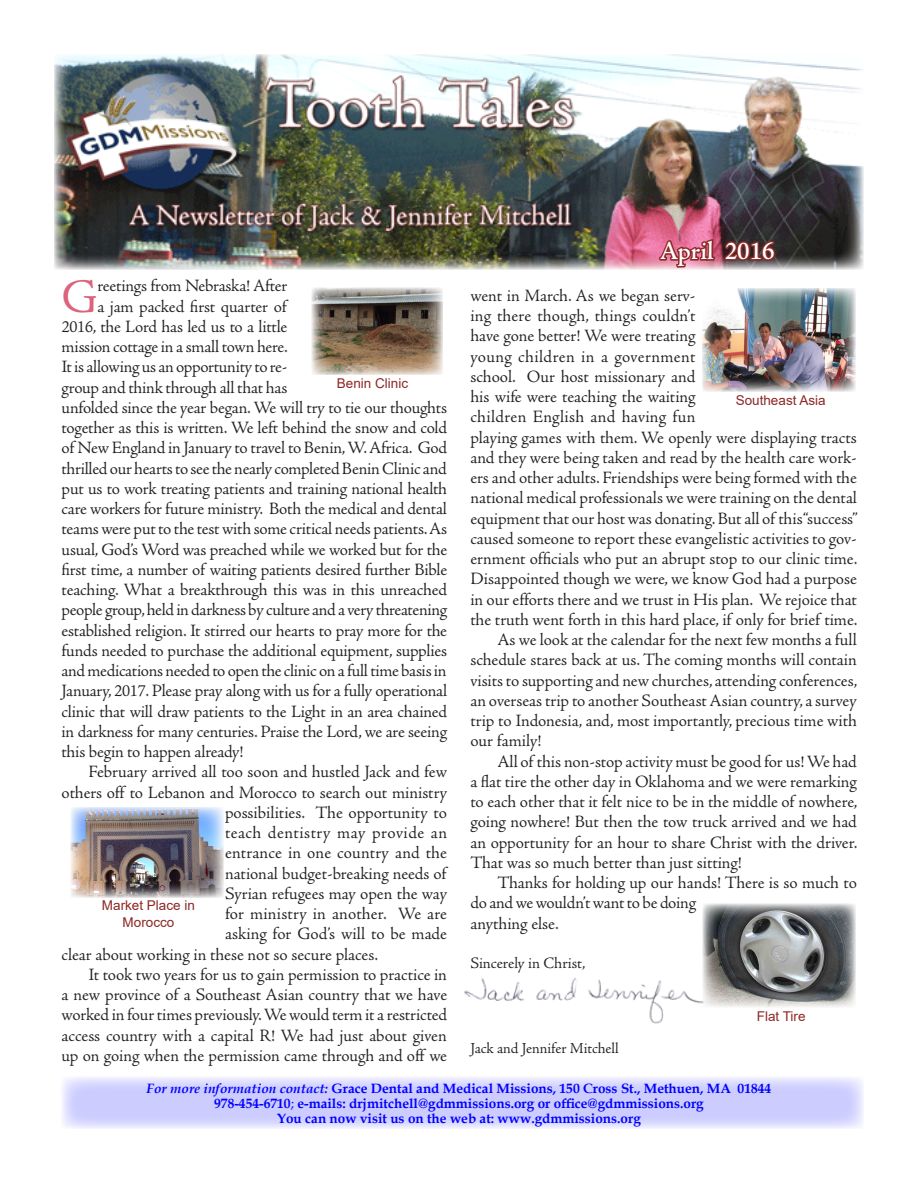
<style>
.page{position:relative;width:918px;height:1188px;background:#fff}
.page>*{position:absolute;margin:0;border:0;box-sizing:border-box;transform-origin:0 0}
._2Body11{font:49.95px "Adobe Jenson";color:#dc637c}
.t1{font:600 27px "Adobe Jenson";color:#fff}
._2Body11-2{font:18px/20.2px "Adobe Jenson";letter-spacing:-.01em;color:#231f20;text-align:justify}
._2Body11-3{font:18px "Adobe Jenson";letter-spacing:.025em;color:#231f20}
._2Body11-4{font:18px "Adobe Jenson";letter-spacing:.01em;color:#231f20}
._2Body11-5{font:16.5px "Adobe Jenson";color:#231f20}
._2Body11-6{font:15.9px "Adobe Jenson";letter-spacing:-.005em;color:#231f20}
.Body_Text{font:700 13.5px "Book Antiqua";color:#00f}
._6photo{font:13.5px "Arial";color:#8c2825}
.s1{font-style:italic}
.s2{font-weight:400}
</style>
<div class="page">
<img style="left:54px;top:54px;width:810px;height:216px">
<svg style="left:62px;top:1077px;width:801px;height:52px;background:#d4d4ff"></svg>
<img style="left:659px;top:148px;width:57px;height:122px">
<svg style="left:723px;top:229px;width:54px;height:41px;background:#674444"></svg>
<img style="left:464px;top:973px;width:239px;height:51px">
<img style="left:70px;top:807px;width:154px;height:91px">
<img style="left:703px;top:904px;width:153px;height:103px">
<img style="left:702px;top:288px;width:153px;height:104px">
<img style="left:312px;top:288px;width:131px;height:87px">
<p class="t1" style="left:660px;top:237px;width:116px">April 2016</p>
<p class="_2Body11-2" style="left:470px;top:286px;width:389px;text-align:left">went in March. As we began serv-<br>ing there though, things couldn’t<br>have gone better! We were treating<br>young children in a government<br>school. Our host missionary and<br>his wife were teaching the waiting<br>children English and having fun<br>playing games with them. We openly were displaying tracts and they were being taken and read by the health care work&shy;ers and other adults. Friendships were being formed with the national medical professionals we were training on the dental equipment that our host was donating. But all of this “success” caused someone to report these evangelistic activities to gov&shy;ernment officials who put an abrupt stop to our clinic time.<br>Disappointed though we were, we know God had a purpose in our efforts there and we trust in His plan. We rejoice that the truth went forth in this hard place, if only for brief time.</p>
<p class="_2Body11-2" style="left:470px;top:630px;width:388px;text-indent:27px">As we look at the calendar for the next few months a full schedule stares back at us. The coming months will contain visits to supporting and new churches, attending conferences, an overseas trip to another Southeast Asian country, a survey trip to Indonesia, and, most importantly, precious time with our family!</p>
<p class="_2Body11-2" style="left:470px;top:752px;width:389px;text-indent:27px">All of this non-stop activity must be good for us! We had a flat tire the other day in Oklahoma and we were remarking to each other that it felt nice to be in the middle of nowhere, going nowhere! But then the tow truck arrived and we had an opportunity for an hour to share Christ with the driver.<br>That was so much better than just sitting!</p>
<p class="_2Body11-2" style="left:470px;top:873px;width:388px;text-align:left;text-indent:27px">Thanks for holding up our hands! There is so much to do and we wouldn’t want to be doing<br>anything else.</p>
<p class="_2Body11-5" style="left:470px;top:955px;width:117px">Sincerely in Christ,</p>
<p class="_2Body11" style="left:62px;top:270px;width:38px">G</p>
<p class="_2Body11-2" style="left:97px;top:276px;width:191px">reetings from Nebraska! After</p>
<p class="_2Body11-2" style="left:97px;top:297px;width:191px">a jam packed first quarter of</p>
<p class="_2Body11-2" style="left:62px;top:317px;width:227px">2016, the Lord has led us to a little</p>
<p class="_2Body11-2" style="left:62px;top:337px;width:228px">mission cottage in a small town here.</p>
<p class="_2Body11-2" style="left:62px;top:357px;width:227px">It is allowing us an opportunity to re-</p>
<p class="_2Body11-2" style="left:62px;top:378px;width:227px">group and think through all that has</p>
<p class="_2Body11-2" style="left:62px;top:398px;width:387px">unfolded since the year began. We will try to tie our thoughts</p>
<p class="_2Body11-2" style="left:62px;top:418px;width:387px">together as this is written. We left behind the snow and cold</p>
<p class="_2Body11-2" style="left:62px;top:438px;width:387px">of New England in January to travel to Benin, W. Africa. God</p>
<p class="_2Body11-2" style="left:62px;top:459px;width:387px">thrilled our hearts to see the nearly completed Benin Clinic and</p>
<p class="_2Body11-2" style="left:62px;top:479px;width:387px">put us to work treating patients and training national health</p>
<p class="_2Body11-2" style="left:62px;top:499px;width:387px">care workers for future ministry. Both the medical and dental</p>
<p class="_2Body11-2" style="left:62px;top:519px;width:387px">teams were put to the test with some critical needs patients. As</p>
<p class="_2Body11-2" style="left:62px;top:540px;width:387px">usual, God’s Word was preached while we worked but for the</p>
<p class="_2Body11-2" style="left:62px;top:560px;width:387px">first time, a number of waiting patients desired further Bible</p>
<p class="_2Body11-2" style="left:62px;top:580px;width:387px">teaching. What a breakthrough this was in this unreached</p>
<p class="_2Body11-2" style="left:62px;top:600px;width:387px">people group, held in darkness by culture and a very threatening</p>
<p class="_2Body11-2" style="left:62px;top:621px;width:387px">established religion. It stirred our hearts to pray more for the</p>
<p class="_2Body11-2" style="left:62px;top:641px;width:387px">funds needed to purchase the additional equipment, supplies</p>
<p class="_2Body11-2" style="left:62px;top:661px;width:387px">and medications needed to open the clinic on a full time basis in</p>
<p class="_2Body11-2" style="left:62px;top:681px;width:387px">January, 2017. Please pray along with us for a fully operational</p>
<p class="_2Body11-2" style="left:62px;top:702px;width:387px">clinic that will draw patients to the Light in an area chained</p>
<p class="_2Body11-2" style="left:62px;top:722px;width:387px">in darkness for many centuries. Praise the Lord, we are seeing</p>
<p class="_2Body11-2" style="left:62px;top:742px;width:183px">this begin to happen already!</p>
<p class="_2Body11-2" style="left:89px;top:762px;width:360px">February arrived all too soon and hustled Jack and few</p>
<p class="_2Body11-2" style="left:62px;top:783px;width:387px">others off to Lebanon and Morocco to search out ministry</p>
<p class="_2Body11-2" style="left:225px;top:803px;width:223px">possibilities. The opportunity to</p>
<p class="_2Body11-3" style="left:225px;top:823px;width:224px">teach dentistry may provide an</p>
<p class="_2Body11-2" style="left:225px;top:843px;width:224px">entrance in one country and the</p>
<p class="_2Body11-2" style="left:225px;top:864px;width:223px">national budget-breaking needs of</p>
<p class="_2Body11-2" style="left:225px;top:884px;width:224px">Syrian refugees may open the way</p>
<p class="_2Body11-4" style="left:225px;top:904px;width:224px">for ministry in another. We are</p>
<p class="_2Body11-2" style="left:225px;top:924px;width:224px">asking for God’s will to be made</p>
<p class="_2Body11-2" style="left:62px;top:945px;width:318px">clear about working in these not so secure places.</p>
<p class="_2Body11-2" style="left:62px;top:965px;width:387px;text-indent:27px">It took two years for us to gain permission to practice in a new province of a Southeast Asian country that we have worked in four times previously. We would term it a restricted access country with a capital R! We had just about given up on going when the permission came through and off we</p>
<p class="Body_Text" style="left:147px;top:1079px;width:626px"><span class="s1">For more information contact:</span> Grace Dental and Medical Missions, 150 Cross St., Methuen, MA 01844</p>
<p class="Body_Text" style="left:214px;top:1094px;width:491px">978-454-6710<span class="s2">;</span> e-mails: drjmitchell@gdmmissions.org or office@gdmmissions.org</p>
<p class="Body_Text" style="left:277px;top:1110px;width:365px">You can now visit us on the web at: www.gdmmissions.org</p>
<p class="_6photo" style="left:337px;top:374px;width:73px">Benin Clinic</p>
<p class="_6photo" style="left:736px;top:391px;width:92px">Southeast Asia</p>
<p class="_6photo" style="left:102px;top:896px;width:95px">Market Place in</p>
<p class="_6photo" style="left:123px;top:913px;width:53px">Morocco</p>
<p class="_6photo" style="left:757px;top:1007px;width:50px">Flat Tire</p>
<p class="_2Body11-6" style="left:470px;top:1040px;width:150px">Jack and Jennifer Mitchell</p>
</div>
